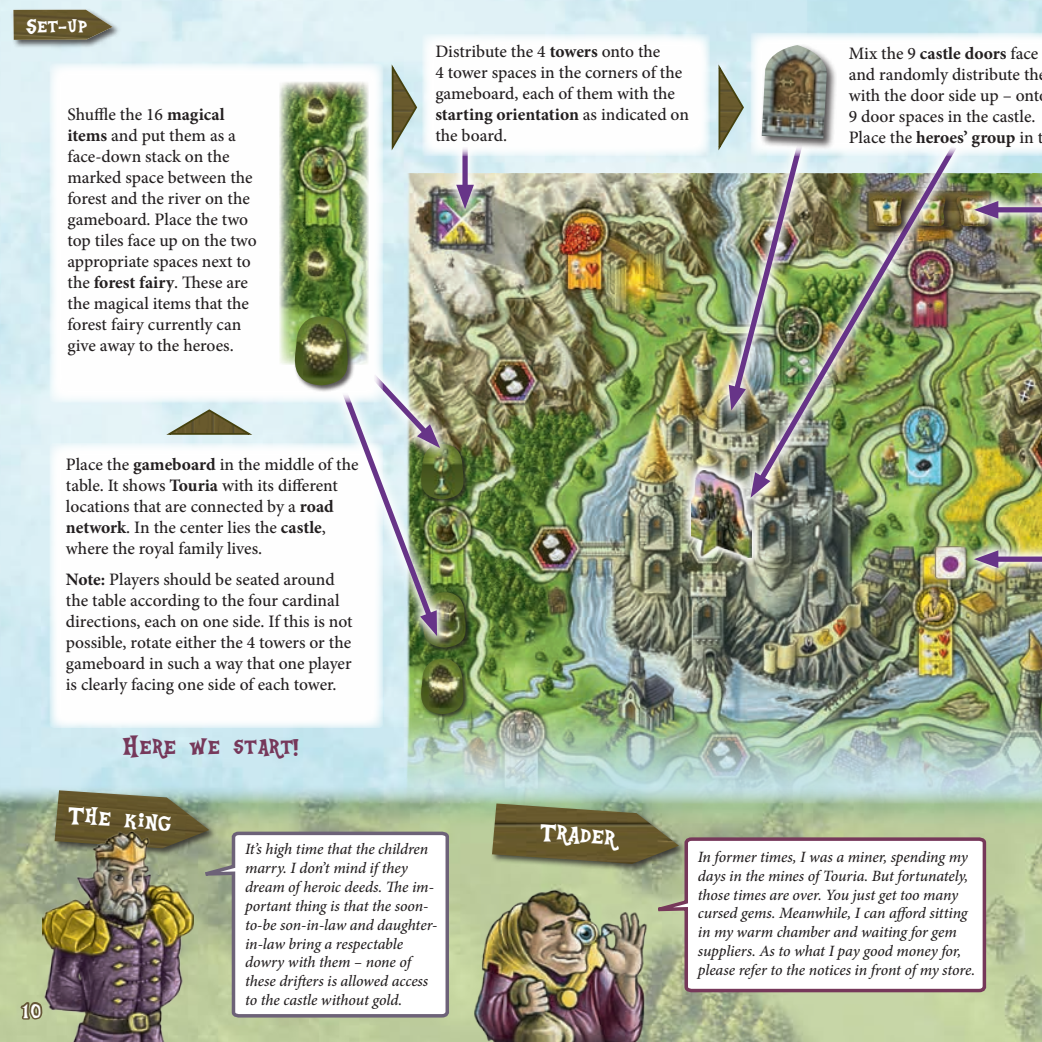
<style>
.page{position:relative;width:1042px;height:1042px;background:#fff}
.page>*{position:absolute;margin:0;border:0;box-sizing:border-box;transform-origin:0 0}
.t1{font:29.75px "Equestria";color:#fff}
.t2{font:29.4px "Equestria";color:#76385a}
.t3{font:24.5px "Equestria";color:#fff}
.t4{font:500 17.5px/21px "Minion Pro";color:#231f20}
.t5{font:italic 500 15.75px/18.9px "Minion Pro";letter-spacing:-.01em;color:#231f20}
.s1{font-weight:700}
</style>
<div class="page">
<img style="left:0;top:0;width:1042px;height:784px">
<img style="left:0;top:784px;width:1022px;height:258px">
<img style="left:405px;top:174px;width:637px;height:648px">
<img style="left:443px;top:156px;width:44px;height:66px">
<div style="left:462px;top:140px;width:6px;height:54px;background:#673488"></div>
<svg style="left:456px;top:185px;width:18px;height:24px"></svg>
<svg style="left:715px;top:124px;width:22px;height:299px"></svg>
<div style="left:422px;top:591px;width:49px;height:62px;background:#231f20;opacity:.75"></div>
<img style="left:451px;top:592px;width:15px;height:56px">
<div style="left:420px;top:443px;width:49px;height:62px;background:#231f20;opacity:.75"></div>
<img style="left:451px;top:444px;width:13px;height:55px">
<svg style="left:49px;top:443px;width:334px;height:285px"></svg>
<div style="left:12px;top:8px;width:109px;height:41px;background:#231f20;opacity:.75"></div>
<img style="left:13px;top:10px;width:100px;height:30px">
<div style="left:53px;top:789px;width:164px;height:68px;background:#231f20;opacity:.75"></div>
<img style="left:55px;top:790px;width:154px;height:40px">
<svg style="left:193px;top:830px;width:168px;height:189px"></svg>
<svg style="left:786px;top:835px;width:202px;height:159px"></svg>
<img style="left:1022px;top:810px;width:20px;height:232px">
<img style="left:361px;top:773px;width:425px;height:269px">
<img style="left:43px;top:819px;width:150px;height:223px">
<svg style="left:391px;top:34px;width:319px;height:122px"></svg>
<svg style="left:163px;top:408px;width:92px;height:28px"></svg>
<svg style="left:680px;top:459px;width:83px;height:109px"></svg>
<img style="left:692px;top:470px;width:60px;height:87px">
<img style="left:737px;top:410px;width:232px;height:101px">
<img style="left:751px;top:410px;width:210px;height:82px">
<svg style="left:750px;top:472px;width:20px;height:26px"></svg>
<img style="left:927px;top:538px;width:47px;height:48px">
<img style="left:961px;top:537px;width:81px;height:44px">
<div style="left:988px;top:556px;width:54px;height:6px;background:#673488"></div>
<svg style="left:974px;top:550px;width:24px;height:18px"></svg>
<svg style="left:451px;top:361px;width:2px;height:100px"></svg>
<img style="left:323px;top:361px;width:128px;height:288px">
<img style="left:331px;top:368px;width:109px;height:268px">
<div style="left:49px;top:63px;width:334px;height:340px;background:#fff;border-radius:5px"></div>
<img style="left:279px;top:82px;width:89px;height:283px">
<div style="left:293px;top:315px;width:62px;height:77px;background:#231f20;opacity:.75"></div>
<img style="left:293px;top:316px;width:55px;height:70px">
<div style="left:420px;top:658px;width:49px;height:62px;background:#231f20;opacity:.75"></div>
<img style="left:419px;top:659px;width:45px;height:55px">
<img style="left:717px;top:33px;width:325px;height:377px">
<svg style="left:18px;top:956px;width:27px;height:86px"></svg>
<h3 class="t3" style="left:26px;top:12px;width:63px">Set-up</h3>
<p class="t4" style="left:67px;top:104px;width:191px">Shuffle the 16 <span class="s1">magical items</span> and put them as a face-down stack on the marked space between the forest and the river on the gameboard. Place the two top tiles face up on the two appropriate spaces next to the <span class="s1">forest fairy</span>. These are the magical items that the forest fairy currently can give away to the heroes.</p>
<p class="t4" style="left:66px;top:454px;width:294px">Place the <span class="s1">gameboard</span> in the middle of the table. It shows <span class="s1">Touria</span> with its different locations that are connected by a <span class="s1">road network</span>. In the center lies the <span class="s1">castle</span>, where the royal family lives.</p>
<p class="t4" style="left:66px;top:569px;width:288px"><span class="s1">Note:</span> Players should be seated around the table according to the four cardinal directions, each on one side. If this is not possible, rotate either the 4 towers or the gameboard in such a way that one player is clearly facing one side of each tower.</p>
<h2 class="t2" style="left:123px;top:730px;width:178px">Here we start!</h2>
<p class="t4" style="left:435px;top:41px;width:255px">Distribute the 4 <span class="s1">towers</span> onto the<br>4 tower spaces in the corners of the gameboard, each of them with the <span class="s1">starting orientation</span> as indicated on the board.</p>
<p class="t4" style="left:849px;top:43px;width:196px">Mix the 9 <span class="s1">castle doors</span> face and randomly distribute th with the door side up – ont<br>9 door spaces in the castle.<br>Place the <span class="s1">heroes’ group</span> in t</p>
<h1 class="t1" style="left:70px;top:797px;width:106px;rotate:5deg">The king</h1>
<h3 class="t3" style="left:23px;top:995px;width:21px">10</h3>
<h1 class="t1" style="left:542px;top:814px;width:78px;rotate:5deg">Trader</h1>
<p class="t5" style="left:245px;top:839px;width:194px">It’s high time that the children marry. I don’t mind if they dream of heroic deeds. The im&shy;portant thing is that the soon&shy;to-be son-in-law and daughter&shy;in-law bring a respectable dowry with them – none of these drifters is allowed access to the castle without gold.</p>
<p class="t5" style="left:698px;top:847px;width:279px">In former times, I was a miner, spending my days in the mines of Touria. But fortunately, those times are over. You just get too many cursed gems. Meanwhile, I can afford sitting in my warm chamber and waiting for gem suppliers. As to what I pay good money for, please refer to the notices in front of my store.</p>
</div>
